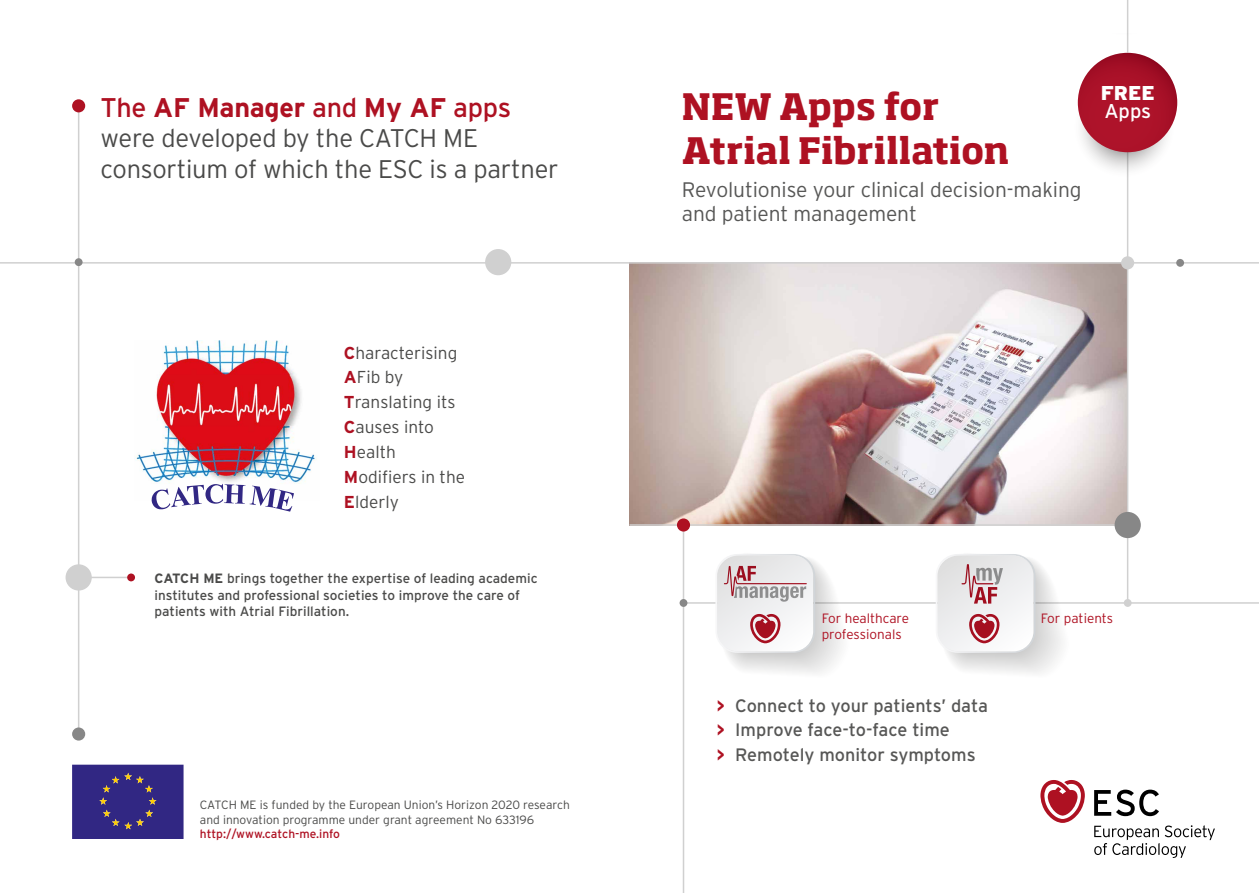
<style>
.page{position:relative;width:1259px;height:893px;background:#fff}
.page>*{position:absolute;margin:0;border:0;box-sizing:border-box;transform-origin:0 0}
.t1{font:700 36px/43.2px "Soho Pro";color:#ae1122}
.t2{font:700 27px "Interstate";letter-spacing:-.01em;color:#ae1122}
.t3{font:300 25.5px/30.6px "Interstate";letter-spacing:-.01em;color:#4a4a49}
.t4{font:300 21px/24px "Interstate";letter-spacing:-.005em;color:#575756}
.t5{font:900 19.95px "Interstate";color:#fff}
.t6{font:19.95px "Interstate";color:#fff}
.t7{font:18px/24.6px "Interstate";color:#575756}
.t8{font:300 17.25px/24.9px "Interstate";color:#4a4a49}
.t9{font:13.5px/16.5px "Interstate";color:#4a4a49}
.t10{font:300 13.5px/16.2px "Interstate";color:#ae1122}
.t11{font:300 12px/14.4px "Interstate";color:#4a4a49}
.t12{font:12px "Interstate";color:#ae1122}
.s1{font-weight:400}
.s2{font-weight:700;color:#ae1122}
.s3{font-weight:700}
</style>
<div class="page">
<img style="left:629px;top:264px;width:498px;height:260px">
<hr style="left:683px;top:527px;width:1px;height:366px;background:#d0d0d0">
<hr style="left:1127px;top:0;width:1px;height:603px;background:#d0d0d0">
<svg style="left:1040px;top:780px;width:44px;height:43px"></svg>
<svg style="left:1094px;top:790px;width:65px;height:26px"></svg>
<svg style="left:1094px;top:825px;width:121px;height:33px"></svg>
<hr style="left:0;top:262px;width:1259px;height:2px;background:#d0d0d0">
<hr style="left:79px;top:577px;width:52px;height:1px;background:#d0d0d0">
<hr style="left:629px;top:524px;width:498px;height:2px;background:#d0d0d0">
<hr style="left:683px;top:602px;width:576px;height:2px;background:#d0d0d0">
<div style="left:1121px;top:256px;width:13px;height:13px;background:#d0d0d0;border-radius:50%"></div>
<div style="left:677px;top:518px;width:13px;height:14px;background:#ae1122;border-radius:50%"></div>
<div style="left:1114px;top:512px;width:26px;height:26px;background:#878787;border-radius:50%"></div>
<div style="left:1176px;top:259px;width:8px;height:8px;background:#878787;border-radius:50%"></div>
<div style="left:679px;top:599px;width:8px;height:8px;background:#878787;border-radius:50%"></div>
<svg style="left:1073px;top:76px;width:101px;height:101px"></svg>
<svg style="left:1077px;top:53px;width:100px;height:99px"></svg>
<div style="left:1123px;top:599px;width:8px;height:8px;background:#d0d0d0;border-radius:50%"></div>
<div style="left:72px;top:765px;width:111px;height:74px;background:#312783"></div>
<img style="left:134px;top:341px;width:183px;height:143px">
<svg style="left:151px;top:484px;width:143px;height:28px"></svg>
<hr style="left:78px;top:105px;width:1px;height:629px;background:#d0d0d0">
<div style="left:72px;top:99px;width:13px;height:13px;background:#ae1122;border-radius:50%"></div>
<div style="left:75px;top:258px;width:8px;height:8px;background:#878787;border-radius:50%"></div>
<div style="left:72px;top:727px;width:13px;height:14px;background:#878787;border-radius:50%"></div>
<div style="left:485px;top:249px;width:26px;height:26px;background:#d0d0d0;border-radius:50%"></div>
<div style="left:66px;top:564px;width:26px;height:27px;background:#d0d0d0;border-radius:50%"></div>
<div style="left:127px;top:573px;width:8px;height:8px;background:#ae1122;border-radius:50%"></div>
<svg style="left:715px;top:554px;width:135px;height:119px"></svg>
<svg style="left:935px;top:554px;width:135px;height:119px"></svg>
<h2 class="t2" style="left:101px;top:92px;width:412px"><span class="s1">The</span> AF Manager <span class="s1">and</span> My AF <span class="s1">apps</span></h2>
<h3 class="t3" style="left:101px;top:123px;width:459px">were developed by the CATCH ME consortium of which the ESC is a partner</h3>
<p class="t8" style="left:344px;top:340px;width:123px"><span class="s2">C</span>haracterising<br><span class="s2">A</span>Fib by<br><span class="s2">T</span>ranslating its<br><span class="s2">C</span>auses into<br><span class="s2">H</span>ealth<br><span class="s2">M</span>odifiers in the<br><span class="s2">E</span>lderly</p>
<p class="t9" style="left:155px;top:570px;width:385px"><span class="s3">CATCH ME</span> brings together the expertise of leading academic institutes and professional societies to improve the care of patients with Atrial Fibrillation.</p>
<p class="t11" style="left:200px;top:798px;width:371px">CATCH ME is funded by the European Union’s Horizon 2020 research and innovation programme under grant agreement No 633196</p>
<p class="t12" style="left:200px;top:827px;width:142px">http://www.catch-me.info</p>
<h1 class="t1" style="left:682px;top:83px;width:329px">NEW Apps for<br>Atrial Fibrillation</h1>
<h3 class="t4" style="left:682px;top:178px;width:401px">Revolutionise your clinical decision-making and patient management</h3>
<h3 class="t5" style="left:1100px;top:81px;width:56px">FREE</h3>
<h3 class="t6" style="left:1104px;top:100px;width:48px">Apps</h3>
<p class="t10" style="left:821px;top:610px;width:89px">For healthcare professionals</p>
<p class="t10" style="left:1041px;top:610px;width:74px">For patients</p>
<h3 class="t7" style="left:716px;top:693px;width:273px"><span class="s2">&gt;</span> Connect to your patients’ data <span class="s2">&gt;</span> Improve face-to-face time<br><span class="s2">&gt;</span> Remotely monitor symptoms</h3>
</div>
